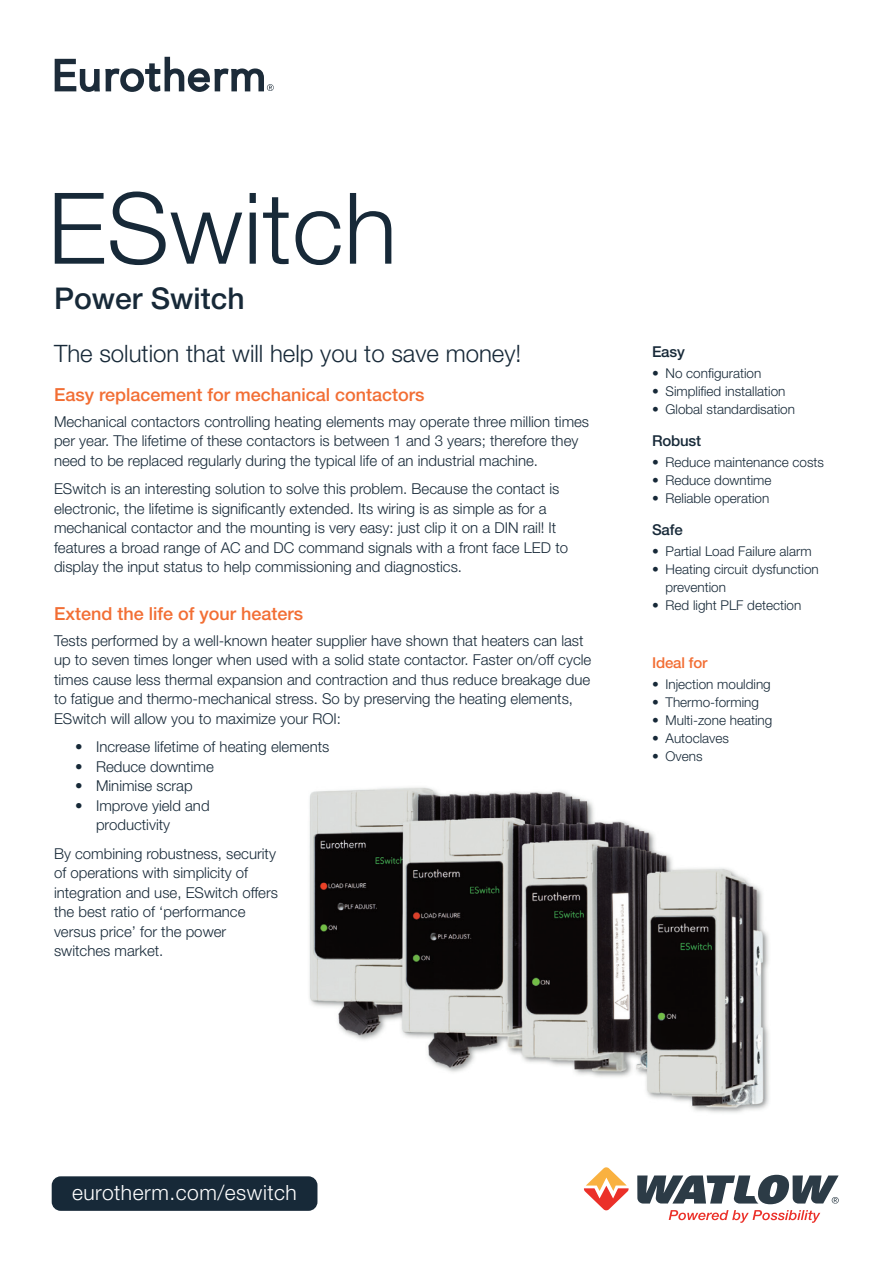
<style>
.page{position:relative;width:893px;height:1263px;background:#fff}
.page>*{position:absolute;margin:0;border:0;box-sizing:border-box;transform-origin:0 0}
.H1_-_Cover{font:300 99px "Helvetica Neue";letter-spacing:.005em;color:#172938}
.H2___Cover{font:500 30px "Helvetica Neue LT Std";color:#172938}
.Intro_14_18{font:300 24px "Helvetica Neue LT Std";color:#172938}
.t1{font:300 21px "Helvetica Neue LT Std";letter-spacing:.025em;color:#fff}
.Orange_Subheads_12_1{font:500 18px "Helvetica Neue LT Std";color:#f26e34}
.Body_10_13__6{font:300 15px/19.5px "Helvetica Neue LT Std";color:#172938}
.Tertiary_Head_10_11{font:500 15px "Helvetica Neue LT Std";letter-spacing:-.01em;color:#172938}
.Tertiary_Head_10_11-2{font:500 15px "Helvetica Neue LT Std";letter-spacing:-.01em;color:#f26e34}
.t2{font:300 13.5px/18px "Helvetica Neue LT Std";color:#172938}
</style>
<div class="page">
<svg style="left:637px;top:1175px;width:202px;height:29px"></svg>
<svg style="left:584px;top:1167px;width:45px;height:44px"></svg>
<svg style="left:669px;top:1210px;width:151px;height:13px"></svg>
<div style="left:52px;top:1176px;width:265px;height:35px;background:#172938;border-radius:9px"></div>
<svg style="left:55px;top:57px;width:219px;height:35px"></svg>
<img style="left:309px;top:787px;width:460px;height:326px">
<p class="H1_-_Cover" style="left:48px;top:149px;width:351px">ESwitch</p>
<p class="H2___Cover" style="left:54px;top:281px;width:192px">Power Switch</p>
<p class="Intro_14_18" style="left:54px;top:339px;width:469px">The solution that will help you to save money!</p>
<p class="Orange_Subheads_12_1" style="left:54px;top:384px;width:372px">Easy replacement for mechanical contactors</p>
<p class="Body_10_13__6" style="left:54px;top:411px;width:537px">Mechanical contactors controlling heating elements may operate three million times per year. The lifetime of these contactors is between 1 and 3 years; therefore they need to be replaced regularly during the typical life of an industrial machine.</p>
<p class="Body_10_13__6" style="left:54px;top:479px;width:516px">ESwitch is an interesting solution to solve this problem. Because the contact is electronic, the lifetime is significantly extended. Its wiring is as simple as for a mechanical contactor and the mounting is very easy: just clip it on a DIN rail! It features a broad range of AC and DC command signals with a front face LED to display the input status to help commissioning and diagnostics.</p>
<p class="Orange_Subheads_12_1" style="left:54px;top:603px;width:251px">Extend the life of your heaters</p>
<p class="Body_10_13__6" style="left:54px;top:630px;width:539px">Tests performed by a well-known heater supplier have shown that heaters can last up to seven times longer when used with a solid state contactor. Faster on/off cycle times cause less thermal expansion and contraction and thus reduce breakage due to fatigue and thermo-mechanical stress. So by preserving the heating elements, ESwitch will allow you to maximize your ROI:</p>
<p class="Body_10_13__6" style="left:75px;top:737px;width:256px">• Increase lifetime of heating elements</p>
<p class="Body_10_13__6" style="left:75px;top:756px;width:140px">• Reduce downtime</p>
<p class="Body_10_13__6" style="left:75px;top:776px;width:119px">• Minimise scrap</p>
<p class="Body_10_13__6" style="left:96px;top:795px;width:115px;text-indent:-21px">• Improve yield and productivity</p>
<p class="Body_10_13__6" style="left:54px;top:843px;width:225px">By combining robustness, security of operations with simplicity of integration and use, ESwitch offers the best ratio of ‘performance versus price’ for the power switches market.</p>
<p class="Tertiary_Head_10_11" style="left:652px;top:343px;width:34px">Easy</p>
<p class="t2" style="left:652px;top:364px;width:111px">• No configuration</p>
<p class="t2" style="left:652px;top:382px;width:135px">• Simplified installation</p>
<p class="t2" style="left:652px;top:400px;width:145px">• Global standardisation</p>
<p class="Tertiary_Head_10_11" style="left:652px;top:432px;width:51px">Robust</p>
<p class="t2" style="left:652px;top:453px;width:174px">• Reduce maintenance costs</p>
<p class="t2" style="left:652px;top:471px;width:121px">• Reduce downtime</p>
<p class="t2" style="left:652px;top:489px;width:119px">• Reliable operation</p>
<p class="Tertiary_Head_10_11" style="left:652px;top:520px;width:32px">Safe</p>
<p class="t2" style="left:652px;top:541px;width:161px">• Partial Load Failure alarm</p>
<p class="t2" style="left:665px;top:559px;width:155px;text-indent:-14px">• Heating circuit dysfunction prevention</p>
<p class="t2" style="left:652px;top:595px;width:151px">• Red light PLF detection</p>
<p class="Tertiary_Head_10_11-2" style="left:652px;top:653px;width:57px">Ideal for</p>
<p class="t2" style="left:652px;top:675px;width:120px">• Injection moulding</p>
<p class="t2" style="left:652px;top:693px;width:109px">• Thermo-forming</p>
<p class="t2" style="left:652px;top:711px;width:122px">• Multi-zone heating</p>
<p class="t2" style="left:652px;top:729px;width:79px">• Autoclaves</p>
<p class="t2" style="left:652px;top:747px;width:52px">• Ovens</p>
<p class="t1" style="left:72px;top:1179px;width:226px">eurotherm.com/eswitch</p>
</div>
